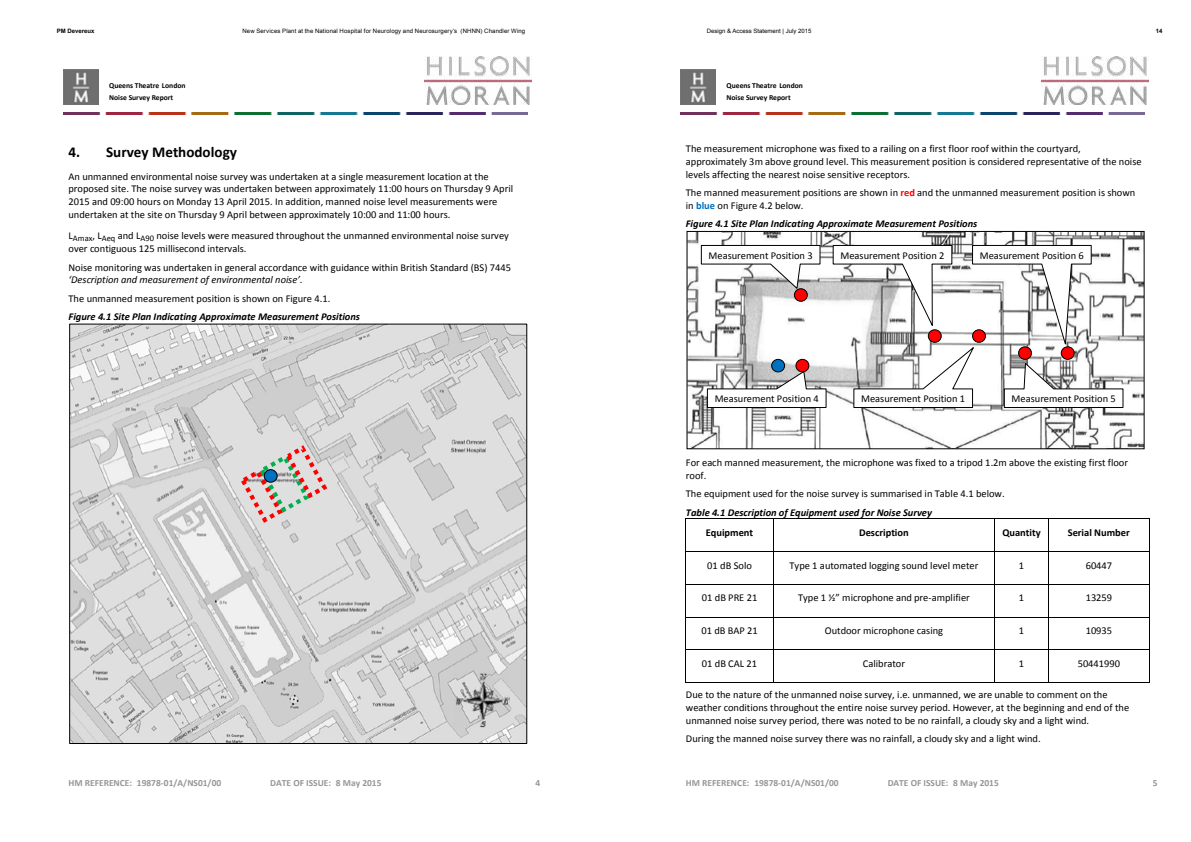
<style>
.page{position:relative;width:1191px;height:842px;background:#fff}
.page>*{position:absolute;margin:0;border:0;box-sizing:border-box;transform-origin:0 0}
.t1{font:700 15.1px "Calibri";color:#000}
.t2{font:10.5px/12.7px "Calibri";color:#000}
.t3{font:italic 700 10.5px "Calibri";color:#000}
.t4{font:700 10.5px "Calibri";color:#000}
.t5{font:700 9.4px "Calibri";color:#949698}
.t6{font:700 7.6px/12px "Calibri";color:#000}
.t7{font:6px "Arial";letter-spacing:.02em;color:#000}
.t8{font:6px "Arial";color:#000}
.t9{font:700 6px "Arial";color:#000}
.s1{font-style:italic}
.s2{font-weight:700;color:#f00}
.s3{font-weight:700;color:#0070c0}
</style>
<div class="page">
<img style="left:64px;top:113px;width:463px;height:1px">
<img style="left:64px;top:70px;width:34px;height:35px">
<img style="left:424px;top:57px;width:107px;height:48px">
<img style="left:71px;top:326px;width:454px;height:416px">
<img style="left:454px;top:672px;width:55px;height:56px">
<svg style="left:237px;top:442px;width:93px;height:84px;background:#d5cac6"></svg>
<div style="left:264px;top:470px;width:13px;height:12px;background:#0070c0;border-radius:50%"></div>
<div style="left:264px;top:469px;width:13px;height:14px;border:1px solid #000;border-radius:50%"></div>
<img style="left:681px;top:113px;width:463px;height:1px">
<img style="left:681px;top:70px;width:35px;height:35px">
<img style="left:1041px;top:57px;width:107px;height:48px">
<hr style="left:686px;top:518px;width:87px;height:1px;background:#000">
<hr style="left:773px;top:518px;width:221px;height:1px;background:#000">
<hr style="left:995px;top:518px;width:53px;height:1px;background:#000">
<hr style="left:1048px;top:518px;width:100px;height:1px;background:#000">
<hr style="left:685px;top:519px;width:1px;height:32px;background:#000">
<hr style="left:773px;top:519px;width:1px;height:32px;background:#000">
<hr style="left:994px;top:519px;width:1px;height:32px;background:#000">
<hr style="left:1048px;top:519px;width:1px;height:32px;background:#000">
<hr style="left:1148px;top:519px;width:1px;height:32px;background:#000">
<hr style="left:686px;top:551px;width:87px;height:1px;background:#000">
<hr style="left:773px;top:551px;width:221px;height:1px;background:#000">
<hr style="left:995px;top:551px;width:53px;height:1px;background:#000">
<hr style="left:1048px;top:551px;width:100px;height:1px;background:#000">
<hr style="left:685px;top:552px;width:1px;height:32px;background:#000">
<hr style="left:773px;top:552px;width:1px;height:32px;background:#000">
<hr style="left:994px;top:552px;width:1px;height:32px;background:#000">
<hr style="left:1048px;top:552px;width:1px;height:32px;background:#000">
<hr style="left:1148px;top:552px;width:1px;height:32px;background:#000">
<hr style="left:686px;top:584px;width:87px;height:1px;background:#000">
<hr style="left:773px;top:584px;width:221px;height:1px;background:#000">
<hr style="left:995px;top:584px;width:53px;height:1px;background:#000">
<hr style="left:1048px;top:584px;width:100px;height:1px;background:#000">
<hr style="left:685px;top:584px;width:1px;height:33px;background:#000">
<hr style="left:773px;top:584px;width:1px;height:33px;background:#000">
<hr style="left:994px;top:584px;width:1px;height:33px;background:#000">
<hr style="left:1048px;top:584px;width:1px;height:33px;background:#000">
<hr style="left:1148px;top:584px;width:1px;height:33px;background:#000">
<hr style="left:686px;top:617px;width:87px;height:1px;background:#000">
<hr style="left:773px;top:617px;width:221px;height:1px;background:#000">
<hr style="left:995px;top:617px;width:53px;height:1px;background:#000">
<hr style="left:1048px;top:617px;width:100px;height:1px;background:#000">
<hr style="left:685px;top:617px;width:1px;height:32px;background:#000">
<hr style="left:773px;top:617px;width:1px;height:32px;background:#000">
<hr style="left:994px;top:617px;width:1px;height:32px;background:#000">
<hr style="left:1048px;top:617px;width:1px;height:32px;background:#000">
<hr style="left:1148px;top:617px;width:1px;height:32px;background:#000">
<hr style="left:686px;top:649px;width:87px;height:1px;background:#000">
<hr style="left:773px;top:649px;width:221px;height:1px;background:#000">
<hr style="left:995px;top:649px;width:53px;height:1px;background:#000">
<hr style="left:1048px;top:649px;width:100px;height:1px;background:#000">
<hr style="left:685px;top:650px;width:1px;height:32px;background:#000">
<hr style="left:686px;top:682px;width:87px;height:1px;background:#000">
<hr style="left:773px;top:650px;width:1px;height:32px;background:#000">
<hr style="left:773px;top:682px;width:221px;height:1px;background:#000">
<hr style="left:994px;top:650px;width:1px;height:32px;background:#000">
<hr style="left:995px;top:682px;width:53px;height:1px;background:#000">
<hr style="left:1048px;top:650px;width:1px;height:32px;background:#000">
<hr style="left:1048px;top:682px;width:100px;height:1px;background:#000">
<hr style="left:1148px;top:650px;width:1px;height:32px;background:#000">
<img style="left:688px;top:233px;width:454px;height:214px">
<div style="left:686px;top:231px;width:458px;height:218px;border:1px solid #000"></div>
<div style="left:771px;top:359px;width:13px;height:13px;background:#0070c0;border-radius:50%"></div>
<div style="left:771px;top:359px;width:14px;height:13px;border:1px solid #000;border-radius:50%"></div>
<div style="left:796px;top:359px;width:13px;height:13px;background:#f00;border-radius:50%"></div>
<div style="left:795px;top:359px;width:14px;height:13px;border:1px solid #000;border-radius:50%"></div>
<div style="left:794px;top:289px;width:13px;height:12px;background:#f00;border-radius:50%"></div>
<div style="left:794px;top:288px;width:13px;height:14px;border:1px solid #000;border-radius:50%"></div>
<svg style="left:700px;top:245px;width:120px;height:45px"></svg>
<svg style="left:706px;top:370px;width:120px;height:38px"></svg>
<svg style="left:832px;top:245px;width:291px;height:163px"></svg>
<p class="t9" style="left:57px;top:27px;width:39px">PM Devereux</p>
<p class="t7" style="left:242px;top:27px;width:284px">New Services Plant at the National Hospital for Neurology and Neurosurgery’s (NHNN) Chandler Wing</p>
<p class="t8" style="left:707px;top:27px;width:106px">Design &amp; Access Statement | July 2015</p>
<p class="t9" style="left:1155px;top:27px;width:8px">14</p>
<p class="t6" style="left:109px;top:79px;width:78px">Queens Theatre London<br>Noise Survey Report</p>
<p class="t6" style="left:726px;top:79px;width:78px">Queens Theatre London<br>Noise Survey Report</p>
<h1 class="t1" style="left:69px;top:142px;width:170px">4. Survey Methodology</h1>
<p class="t2" style="left:69px;top:170px;width:446px">An unmanned environmental noise survey was undertaken at a single measurement location at the proposed site. The noise survey was undertaken between approximately 11:00 hours on Thursday 9 April 2015 and 09:00 hours on Monday 13 April 2015. In addition, manned noise level measurements were undertaken at the site on Thursday 9 April between approximately 10:00 and 11:00 hours.</p>
<p class="t2" style="left:69px;top:229px;width:442px;line-height:13.4px">L<sub>Amax</sub>, L<sub>Aeq</sub> and L<sub>A90</sub> noise levels were measured throughout the unmanned environmental noise survey over contiguous 125 millisecond intervals.</p>
<p class="t2" style="left:69px;top:261px;width:444px">Noise monitoring was undertaken in general accordance with guidance within British Standard (BS) 7445 <span class="s1">‘Description and measurement of environmental noise’</span>.</p>
<p class="t2" style="left:69px;top:292px;width:263px">The unmanned measurement position is shown on Figure 4.1.</p>
<p class="t3" style="left:69px;top:310px;width:293px">Figure 4.1 Site Plan Indicating Approximate Measurement Positions</p>
<p class="t2" style="left:686px;top:143px;width:457px">The measurement microphone was fixed to a railing on a first floor roof within the courtyard, approximately 3m above ground level. This measurement position is considered representative of the noise levels affecting the nearest noise sensitive receptors.</p>
<p class="t2" style="left:686px;top:187px;width:451px">The manned measurement positions are shown in <span class="s2">red</span> and the unmanned measurement position is shown in <span class="s3">blue</span> on Figure 4.2 below.</p>
<p class="t3" style="left:686px;top:217px;width:293px">Figure 4.1 Site Plan Indicating Approximate Measurement Positions</p>
<p class="t2" style="left:708px;top:249px;width:106px">Measurement Position 3</p>
<p class="t2" style="left:840px;top:249px;width:106px">Measurement Position 2</p>
<p class="t2" style="left:979px;top:249px;width:106px">Measurement Position 6</p>
<p class="t2" style="left:714px;top:393px;width:106px">Measurement Position 4</p>
<p class="t2" style="left:861px;top:393px;width:106px">Measurement Position 1</p>
<p class="t2" style="left:1011px;top:393px;width:106px">Measurement Position 5</p>
<p class="t2" style="left:686px;top:456px;width:444px">For each manned measurement, the microphone was fixed to a tripod 1.2m above the existing first floor roof.</p>
<p class="t2" style="left:686px;top:487px;width:320px">The equipment used for the noise survey is summarised in Table 4.1 below.</p>
<p class="t3" style="left:686px;top:505px;width:247px">Table 4.1 Description of Equipment used for Noise Survey</p>
<p class="t4" style="left:706px;top:525px;width:49px">Equipment</p>
<p class="t4" style="left:859px;top:525px;width:51px">Description</p>
<p class="t4" style="left:1002px;top:525px;width:40px">Quantity</p>
<p class="t4" style="left:1067px;top:525px;width:63px">Serial Number</p>
<p class="t2" style="left:707px;top:559px;width:46px">01 dB Solo</p>
<p class="t2" style="left:789px;top:559px;width:190px">Type 1 automated logging sound level meter</p>
<p class="t2" style="left:1019px;top:559px;width:7px">1</p>
<p class="t2" style="left:1085px;top:559px;width:28px">60447</p>
<p class="t2" style="left:702px;top:591px;width:57px">01 dB PRE 21</p>
<p class="t2" style="left:798px;top:591px;width:173px">Type 1 ½” microphone and pre-amplifier</p>
<p class="t2" style="left:1019px;top:591px;width:7px">1</p>
<p class="t2" style="left:1085px;top:591px;width:28px">13259</p>
<p class="t2" style="left:701px;top:624px;width:58px">01 dB BAP 21</p>
<p class="t2" style="left:825px;top:624px;width:120px">Outdoor microphone casing</p>
<p class="t2" style="left:1019px;top:624px;width:7px">1</p>
<p class="t2" style="left:1085px;top:624px;width:28px">10935</p>
<p class="t2" style="left:702px;top:657px;width:57px">01 dB CAL 21</p>
<p class="t2" style="left:863px;top:657px;width:44px">Calibrator</p>
<p class="t2" style="left:1019px;top:657px;width:7px">1</p>
<p class="t2" style="left:1077px;top:657px;width:44px">50441990</p>
<p class="t2" style="left:686px;top:688px;width:445px">Due to the nature of the unmanned noise survey, i.e. unmanned, we are unable to comment on the weather conditions throughout the entire noise survey period. However, at the beginning and end of the unmanned noise survey period, there was noted to be no rainfall, a cloudy sky and a light wind.</p>
<p class="t2" style="left:686px;top:732px;width:356px">During the manned noise survey there was no rainfall, a cloudy sky and a light wind.</p>
<p class="t5" style="left:69px;top:776px;width:154px">HM REFERENCE: 19878-01/A/NS01/00</p>
<p class="t5" style="left:270px;top:776px;width:113px">DATE OF ISSUE: 8 May 2015</p>
<p class="t5" style="left:535px;top:776px;width:6px">4</p>
<p class="t5" style="left:686px;top:776px;width:154px">HM REFERENCE: 19878-01/A/NS01/00</p>
<p class="t5" style="left:887px;top:776px;width:113px">DATE OF ISSUE: 8 May 2015</p>
<p class="t5" style="left:1152px;top:776px;width:6px">5</p>
</div>
